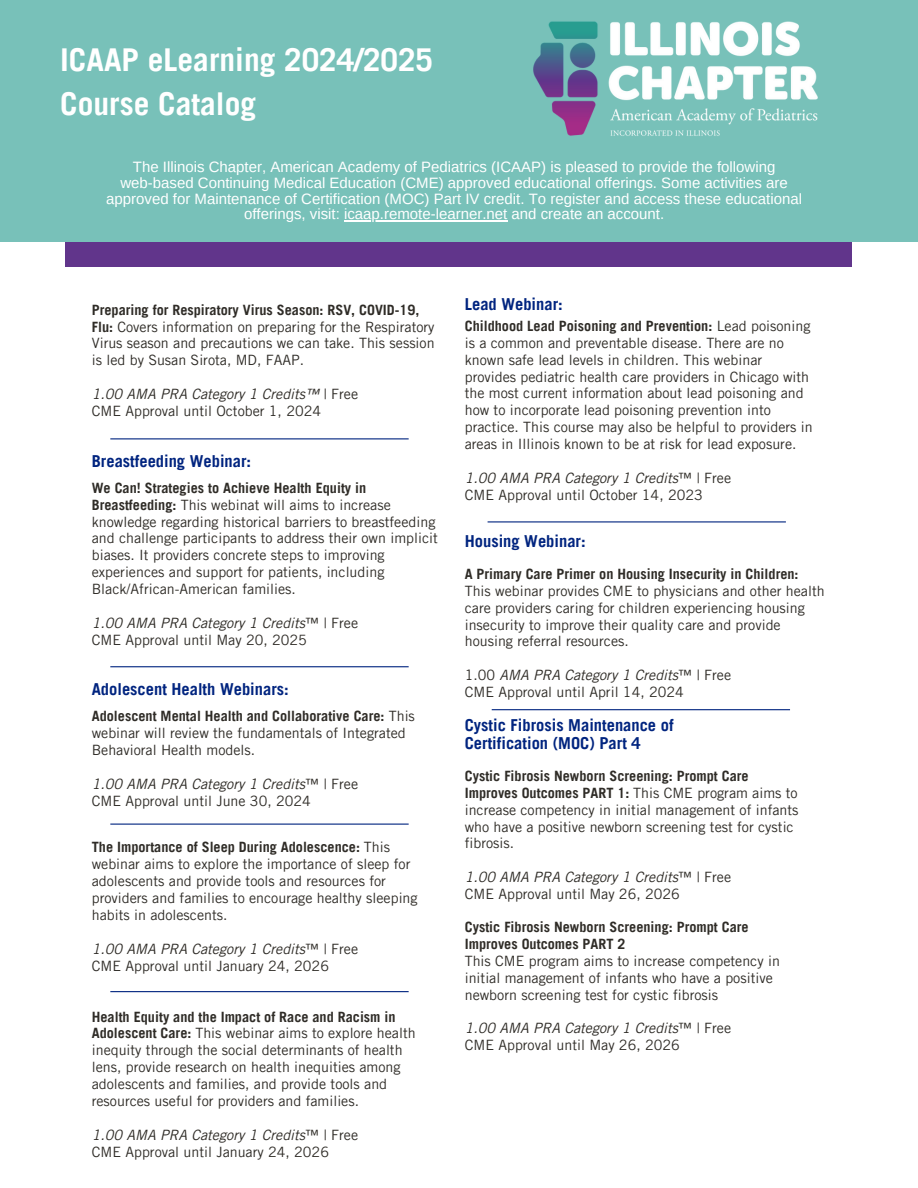
<style>
.page{position:relative;width:918px;height:1188px;background:#fff}
.page>*{position:absolute;margin:0;border:0;box-sizing:border-box;transform-origin:0 0}
.t1{font:700 31.5px/43.8px "Trade Gothic LT Pro";color:#fff}
.t2{font:700 16.5px/18px "Trade Gothic LT Pro";color:#00247f}
.t3{font:15px/15.8px "Arimo";color:#fff;text-align:center}
.t4{font:14.25px/16.8px "Trade Gothic LT Pro";color:#2f2c27}
.t5{font:italic 14.25px "Trade Gothic LT Pro";color:#2f2c27}
.t6{font:700 14.25px/16.8px "Trade Gothic LT Pro";color:#2f2c27}
.s1{font-weight:700}
.s2{font-style:normal}
.s3{font-style:italic}
</style>
<div class="page">
<div style="left:66px;top:242px;width:786px;height:25px;background:#61358b"></div>
<div style="left:0;top:0;width:918px;height:242px;background:#78c1b9"></div>
<hr style="left:110px;top:438px;width:299px;height:1px;background:#00247f">
<img style="left:533px;top:21px;width:285px;height:115px">
<hr style="left:344px;top:220px;width:163px;height:2px;background:#fff">
<hr style="left:110px;top:991px;width:299px;height:1px;background:#00247f">
<hr style="left:110px;top:824px;width:299px;height:1px;background:#00247f">
<hr style="left:110px;top:666px;width:299px;height:1px;background:#00247f">
<hr style="left:488px;top:521px;width:298px;height:1px;background:#00247f">
<hr style="left:492px;top:709px;width:298px;height:1px;background:#00247f">
<p class="t1" style="left:60px;top:42px;width:374px">ICAAP eLearning 2024/2025<br>Course Catalog</p>
<h3 class="t3" style="left:106px;top:159px;width:697px">The Illinois Chapter, American Academy of Pediatrics (ICAAP) is pleased to provide the following web-based Continuing Medical Education (CME) approved educational offerings. Some activities are approved for Maintenance of Certification (MOC) Part IV credit. To register and access these educational offerings, visit: icaap.remote-learner.net and create an account.</h3>
<p class="t4" style="left:92px;top:303px;width:344px"><span class="s1">Preparing for Respiratory Virus Season: RSV, COVID-19, Flu:</span> Covers information on preparing for the Respiratory Virus season and precautions we can take. This session is led by Susan Sirota, MD, FAAP.</p>
<p class="t5" style="left:92px;top:389px;width:268px">1.00 AMA PRA Category 1 Credits™ <span class="s2">| Free</span></p>
<p class="t4" style="left:92px;top:404px;width:231px">CME Approval until October 1, 2024</p>
<p class="t2" style="left:92px;top:454px;width:161px">Breastfeeding Webinar:</p>
<h2 class="t4" style="left:92px;top:481px;width:348px"><span class="s1">We Can! Strategies to Achieve Health Equity in Breastfeeding:</span> This webinat will aims to increase knowledge regarding historical barriers to breastfeeding and challenge participants to address their own implicit biases. It providers concrete steps to improving experiences and support for patients, including Black/African-American families.</h2>
<p class="t5" style="left:92px;top:617px;width:268px">1.00 AMA PRA Category 1 Credits<span class="s2">™ | Free</span></p>
<p class="t4" style="left:92px;top:633px;width:217px">CME Approval until May 20, 2025</p>
<p class="t2" style="left:92px;top:682px;width:198px">Adolescent Health Webinars:</p>
<p class="t4" style="left:92px;top:710px;width:325px"><span class="s1">Adolescent Mental Health and Collaborative Care:</span> This webinar will review the fundamentals of Integrated<br>Behavioral Health models.</p>
<p class="t5" style="left:92px;top:778px;width:268px">1.00 AMA PRA Category 1 Credits<span class="s2">™ | Free</span></p>
<h2 class="t4" style="left:92px;top:794px;width:221px">CME Approval until June 30, 2024</h2>
<h2 class="t4" style="left:92px;top:841px;width:327px"><span class="s1">The Importance of Sleep During Adolescence:</span> This webinar aims to explore the importance of sleep for adolescents and provide tools and resources for providers and families to encourage healthy sleeping habits in adolescents.</h2>
<p class="t5" style="left:92px;top:943px;width:268px">1.00 AMA PRA Category 1 Credits<span class="s2">™ | Free</span></p>
<p class="t4" style="left:92px;top:959px;width:239px">CME Approval until January 24, 2026</p>
<p class="t4" style="left:92px;top:1010px;width:325px"><span class="s1">Health Equity and the Impact of Race and Racism in Adolescent Care:</span> This webinar aims to explore health inequity through the social determinants of health lens, provide research on health inequities among adolescents and families, and provide tools and resources useful for providers and families.</p>
<p class="t5" style="left:92px;top:1129px;width:268px">1.00 AMA PRA Category 1 Credits<span class="s2">™ | Free</span></p>
<p class="t4" style="left:92px;top:1145px;width:239px">CME Approval until January 24, 2026</p>
<h2 class="t2" style="left:465px;top:298px;width:100px">Lead Webinar:</h2>
<p class="t4" style="left:465px;top:319px;width:349px"><span class="s1">Childhood Lead Poisoning and Prevention:</span> Lead poisoning is a common and preventable disease. There are no known safe lead levels in children. This webinar provides pediatric health care providers in Chicago with the most current information about lead poisoning and how to incorporate lead poisoning prevention into practice. This course may also be helpful to providers in areas in Illinois known to be at risk for lead exposure.</p>
<p class="t5" style="left:465px;top:472px;width:268px">1.00 AMA PRA Category 1 Credits<span class="s2">™ | Free</span></p>
<p class="t4" style="left:465px;top:488px;width:240px">CME Approval until October 14, 2023</p>
<p class="t2" style="left:465px;top:535px;width:122px">Housing Webinar:</p>
<p class="t4" style="left:465px;top:567px;width:361px"><span class="s1">A Primary Care Primer on Housing Insecurity in Children:<br></span>This webinar provides CME to physicians and other health care providers caring for children experiencing housing insecurity to improve their quality care and provide housing referral resources.</p>
<p class="t5" style="left:465px;top:670px;width:268px"><span class="s2">1.00</span> AMA PRA Category 1 Credits<span class="s2">™ | Free</span></p>
<p class="t4" style="left:465px;top:686px;width:221px">CME Approval until April 14, 2024</p>
<p class="t2" style="left:465px;top:719px;width:210px">Cystic Fibrosis Maintenance of<br>Certification (MOC) Part 4</p>
<p class="t4" style="left:465px;top:769px;width:335px"><span class="s1">Cystic Fibrosis Newborn Screening: Prompt Care Improves Outcomes PART 1:</span> This CME program aims to increase competency in initial management of infants who have a positive newborn screening test for cystic fibrosis.</p>
<p class="t5" style="left:465px;top:872px;width:268px">1.00 AMA PRA Category 1 Credits<span class="s2">™ | Free</span></p>
<p class="t4" style="left:465px;top:888px;width:217px">CME Approval until May 26, 2026</p>
<p class="t6" style="left:465px;top:921px;width:285px">Cystic Fibrosis Newborn Screening: Prompt Care<br>Improves Outcomes PART 2</p>
<p class="t4" style="left:465px;top:954px;width:317px">This CME program aims to increase competency in initial management of infants who have a positive newborn screening test for cystic fibrosis</p>
<p class="t4" style="left:465px;top:1022px;width:268px"><span class="s3">1.00 AMA PRA Category 1 Credits</span>™ | Free<br>CME Approval until May 26, 2026</p>
</div>
